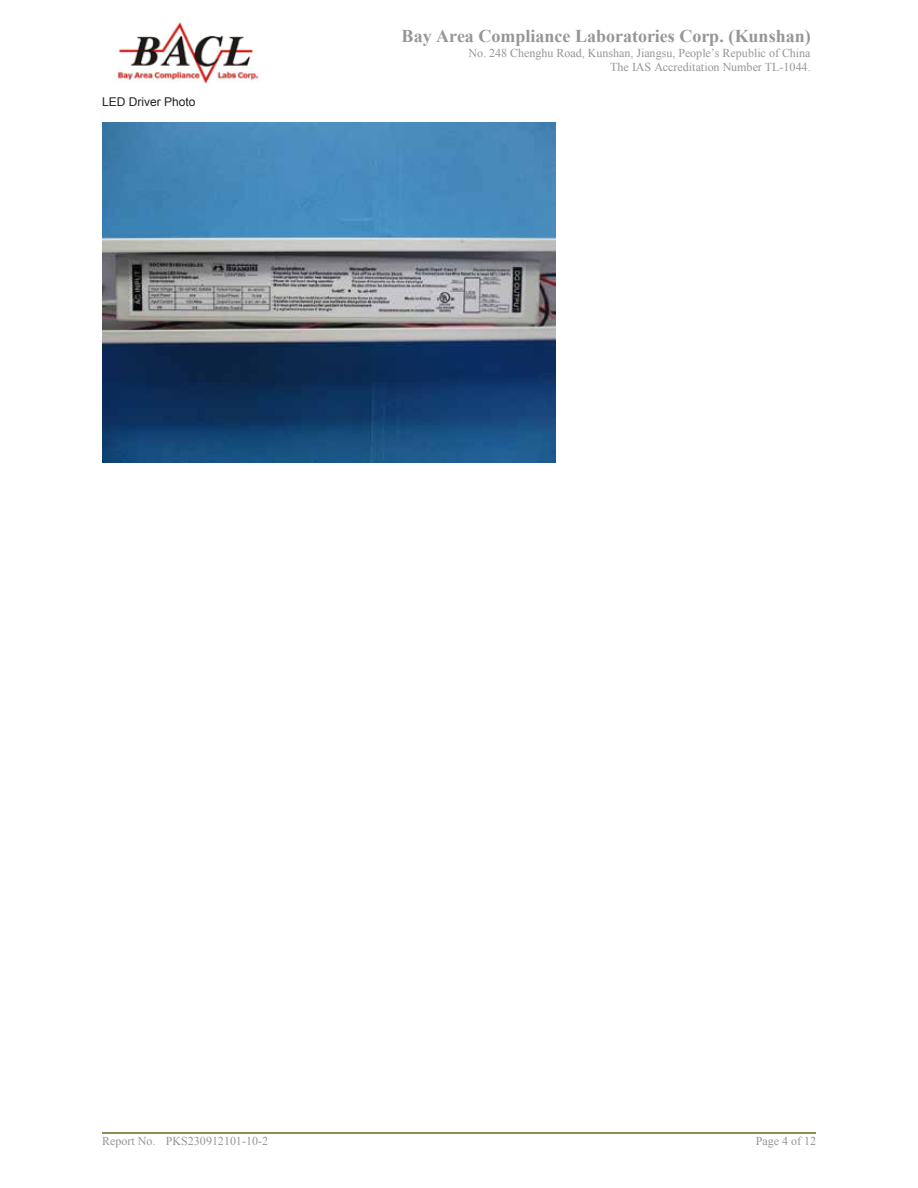
<style>
.page{position:relative;width:918px;height:1188px;background:#fff}
.page>*{position:absolute;margin:0;border:0;box-sizing:border-box;transform-origin:0 0}
.t1{font:700 18px "Times New Roman";color:#949698}
.t2{font:12px/13.6px "Times New Roman";letter-spacing:-.005em;color:#949698;text-align:right}
.t3{font:12px "Arial";letter-spacing:-.005em;color:#231f20}
</style>
<div class="page">
<hr style="left:102px;top:1132px;width:64px;height:1px;background:#948a54">
<hr style="left:102px;top:1134px;width:64px;height:1px;background:#948a54">
<hr style="left:168px;top:1132px;width:173px;height:1px;background:#948a54">
<hr style="left:168px;top:1134px;width:173px;height:1px;background:#948a54">
<hr style="left:343px;top:1132px;width:473px;height:1px;background:#948a54">
<hr style="left:343px;top:1134px;width:473px;height:1px;background:#948a54">
<img style="left:117px;top:20px;width:143px;height:64px">
<img style="left:102px;top:122px;width:454px;height:340px">
<p class="t3" style="left:102px;top:94px;width:95px">LED Driver Photo</p>
<h1 class="t1" style="left:402px;top:24px;width:411px">Bay Area Compliance Laboratories Corp. (Kunshan)</h1>
<p class="t2" style="left:468px;top:46px;width:344px">No. 248 Chenghu Road, Kunshan, Jiangsu, People’s Republic of China<br>The IAS Accreditation Number TL-1044.</p>
<p class="t2" style="left:102px;top:1134px;width:168px">Report No. PKS230912101-10-2</p>
<p class="t2" style="left:756px;top:1134px;width:62px">Page 4 of 12</p>
</div>
